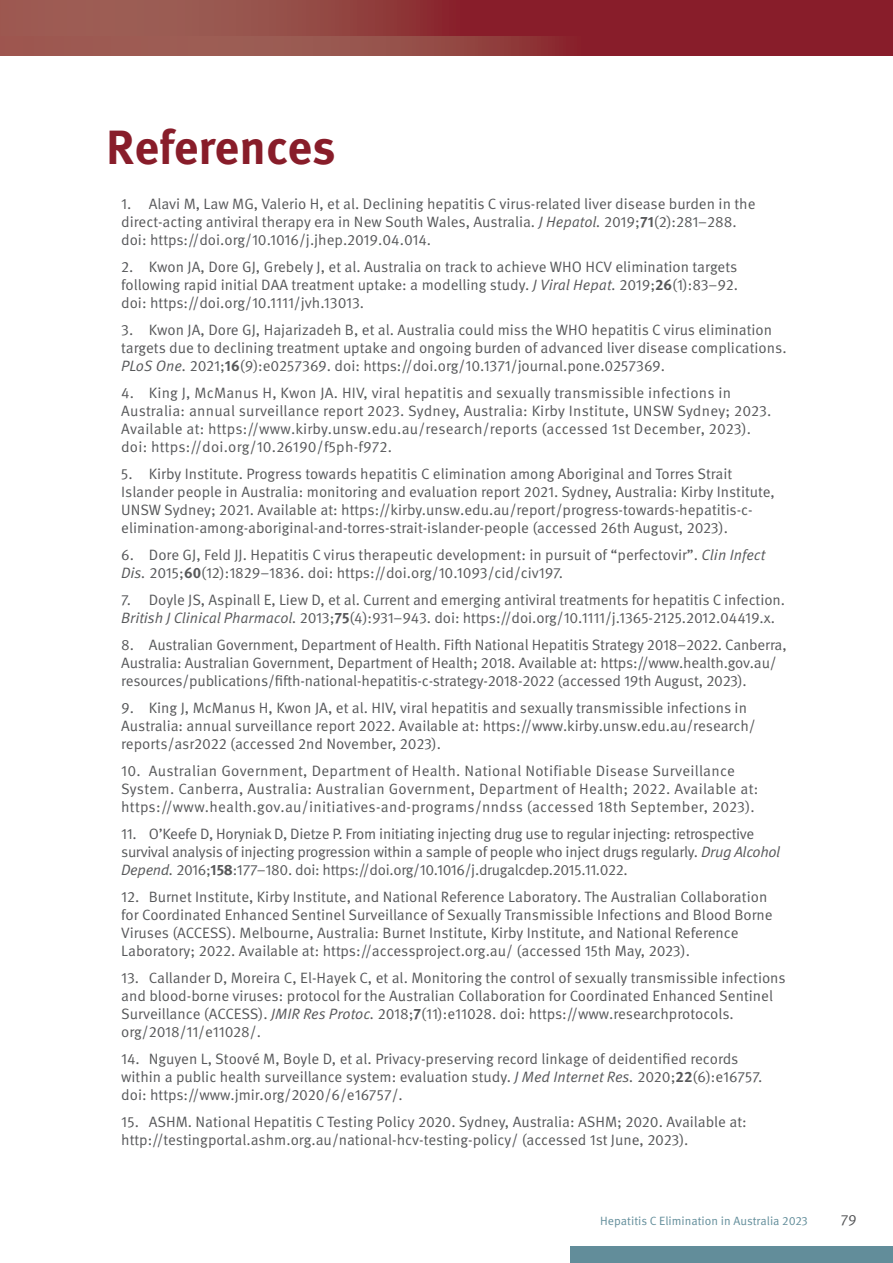
<style>
.page{position:relative;width:893px;height:1263px;background:#fff}
.page>*{position:absolute;margin:0;border:0;box-sizing:border-box;transform-origin:0 0}
.t1{font:700 48px "Meta OT";letter-spacing:-.005em;color:#881d2a}
.t2{font:15px/18px "Meta OT Norm";color:#57585a}
.t3{font:15px/18px "Meta OT Norm";letter-spacing:-.02em;color:#57585a}
.t4{font:15px/18px "Meta OT Norm";letter-spacing:.02em;color:#57585a}
.t5{font:12px "Meta OT Norm";color:#628d9a}
.s1{font-family:"Meta OT Norm Ita"}
.s2{font-family:"Meta OT";font-weight:700}
</style>
<div class="page">
<svg style="left:0;top:0;width:893px;height:37px;background:#8f363a"></svg>
<svg style="left:0;top:37px;width:893px;height:18px;background:#923e3f"></svg>
<div style="left:570px;top:1246px;width:323px;height:17px;background:#628d9a"></div>
<h1 class="t1" style="left:106px;top:119px;width:231px">References</h1>
<p class="t2" style="left:121px;top:195px;width:636px">1. Alavi M, Law MG, Valerio H, et al. Declining hepatitis C virus-related liver disease burden in the direct-acting antiviral therapy era in New South Wales, Australia. <span class="s1">J Hepatol.</span> 2019;<span class="s2">71</span>(2):281–288. doi: https://doi.org/10.1016/j.jhep.2019.04.014.</p>
<p class="t2" style="left:121px;top:258px;width:618px;text-align:justify">2. Kwon JA, Dore GJ, Grebely J, et al. Australia on track to achieve WHO HCV elimination targets following rapid initial DAA treatment uptake: a modelling study. <span class="s1">J Viral Hepat.</span> 2019;<span class="s2">26</span>(1):83–92. doi: https://doi.org/10.1111/jvh.13013.</p>
<p class="t2" style="left:121px;top:321px;width:667px">3. Kwon JA, Dore GJ, Hajarizadeh B, et al. Australia could miss the WHO hepatitis C virus elimination targets due to declining treatment uptake and ongoing burden of advanced liver disease complications.<br><span class="s1">PLoS One.</span> 2021;<span class="s2">16</span>(9):e0257369. doi: https://doi.org/10.1371/journal.pone.0257369.</p>
<p class="t2" style="left:121px;top:384px;width:652px">4. King J, McManus H, Kwon JA. HIV, viral hepatitis and sexually transmissible infections in Australia: annual surveillance report 2023. Sydney, Australia: Kirby Institute, UNSW Sydney; 2023.<br>Available at: https://www.kirby.unsw.edu.au/research/reports (accessed 1st December, 2023). doi: https://doi.org/10.26190/f5ph-f972.</p>
<p class="t2" style="left:121px;top:465px;width:655px">5. Kirby Institute. Progress towards hepatitis C elimination among Aboriginal and Torres Strait Islander people in Australia: monitoring and evaluation report 2021. Sydney, Australia: Kirby Institute, UNSW Sydney; 2021. Available at: https://kirby.unsw.edu.au/report/progress-towards-hepatitis-c&shy;elimination-among-aboriginal-and-torres-strait-islander-people (accessed 26th August, 2023).</p>
<p class="t2" style="left:121px;top:546px;width:646px">6. Dore GJ, Feld JJ. Hepatitis C virus therapeutic development: in pursuit of “perfectovir”. <span class="s1">Clin Infect<br>Dis.</span> 2015;<span class="s2">60</span>(12):1829–1836. doi: https://doi.org/10.1093/cid/civ197.</p>
<p class="t2" style="left:121px;top:591px;width:665px">7. Doyle JS, Aspinall E, Liew D, et al. Current and emerging antiviral treatments for hepatitis C infection.<br><span class="s1">British J Clinical Pharmacol.</span> 2013;<span class="s2">75</span>(4):931–943. doi: https://doi.org/10.1111/j.1365-2125.2012.04419.x.</p>
<p class="t2" style="left:121px;top:636px;width:667px">8. Australian Government, Department of Health. Fifth National Hepatitis Strategy 2018–2022. Canberra,<br>Australia: Australian Government, Department of Health; 2018. Available at: https://www.health.gov.au/ resources/publications/fifth-national-hepatitis-c-strategy-2018-2022 (accessed 19th August, 2023).</p>
<p class="t2" style="left:121px;top:699px;width:636px">9. King J, McManus H, Kwon JA, et al. HIV, viral hepatitis and sexually transmissible infections in<br>Australia: annual surveillance report 2022. Available at: https://www.kirby.unsw.edu.au/research/ reports/asr2022 (accessed 2nd November, 2023).</p>
<p class="t4" style="left:121px;top:762px;width:639px">10. Australian Government, Department of Health. National Notifiable Disease Surveillance<br>System. Canberra, Australia: Australian Government, Department of Health; 2022. Available at: https://www.health.gov.au/initiatives-and-programs/nndss (accessed 18th September, 2023).</p>
<p class="t3" style="left:121px;top:825px;width:661px">11. O’Keefe D, Horyniak D, Dietze P. From initiating injecting drug use to regular injecting: retrospective survival analysis of injecting progression within a sample of people who inject drugs regularly. <span class="s1">Drug Alcohol<br>Depend.</span> 2016;<span class="s2">158</span>:177–180. doi: https://doi.org/10.1016/j.drugalcdep.2015.11.022.</p>
<p class="t2" style="left:121px;top:888px;width:653px">12. Burnet Institute, Kirby Institute, and National Reference Laboratory. The Australian Collaboration for Coordinated Enhanced Sentinel Surveillance of Sexually Transmissible Infections and Blood Borne Viruses (ACCESS). Melbourne, Australia: Burnet Institute, Kirby Institute, and National Reference Laboratory; 2022. Available at: https://accessproject.org.au/ (accessed 15th May, 2023).</p>
<p class="t2" style="left:121px;top:969px;width:666px">13. Callander D, Moreira C, El-Hayek C, et al. Monitoring the control of sexually transmissible infections and blood-borne viruses: protocol for the Australian Collaboration for Coordinated Enhanced Sentinel Surveillance (ACCESS). <span class="s1">JMIR Res Protoc.</span> 2018;<span class="s2">7</span>(11):e11028. doi: https://www.researchprotocols. org/2018/11/e11028/.</p>
<p class="t2" style="left:121px;top:1050px;width:643px">14. Nguyen L, Stoové M, Boyle D, et al. Privacy-preserving record linkage of deidentified records within a public health surveillance system: evaluation study. <span class="s1">J Med Internet Res.</span> 2020;<span class="s2">22</span>(6):e16757. doi: https://www.jmir.org/2020/6/e16757/.</p>
<p class="t2" style="left:121px;top:1113px;width:627px">15. ASHM. National Hepatitis C Testing Policy 2020. Sydney, Australia: ASHM; 2020. Available at: http://testingportal.ashm.org.au/national-hcv-testing-policy/ (accessed 1st June, 2023).</p>
<p class="t5" style="left:600px;top:1213px;width:209px">Hepatitis C Elimination in Australia 2023</p>
<p class="t2" style="left:841px;top:1211px;width:18px">79</p>
</div>
